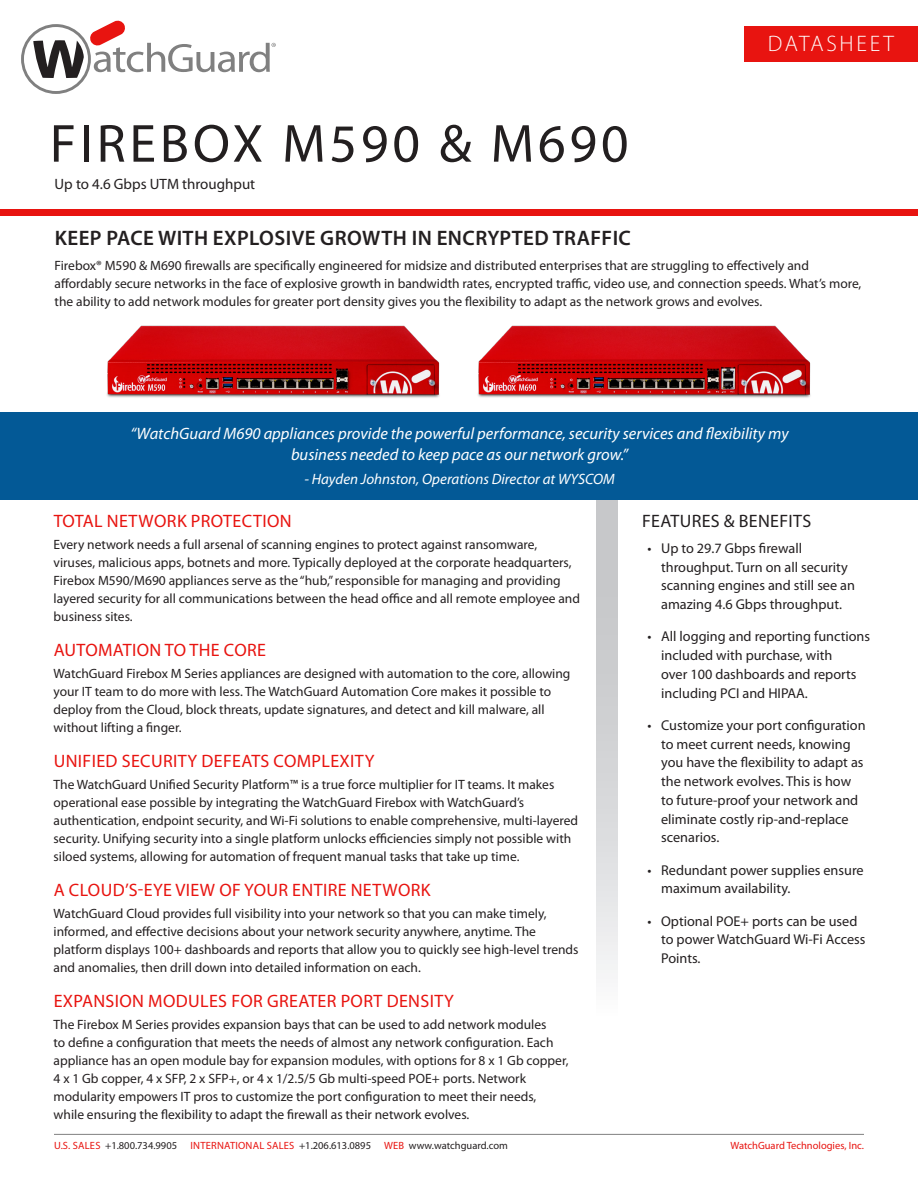
<style>
.page{position:relative;width:918px;height:1188px;background:#fff}
.page>*{position:absolute;margin:0;border:0;box-sizing:border-box;transform-origin:0 0}
.t1{font:54px "Myriad Pro";letter-spacing:.07em;color:#231f20}
.Datasheet_Top-Right{font:300 22.5px "Myriad Pro";letter-spacing:.12em;color:#fff}
.Sub-Head__Black{font:600 21px "Myriad Pro";letter-spacing:.02em;color:#231f20}
.Sub-Head__Red{font:18px "Myriad Pro";letter-spacing:.02em;color:#e81410}
.Sub-Head__F_B{font:18px "Myriad Pro";letter-spacing:.02em;color:#231f20}
.Quote_Copy{font:italic 16.5px/21px "Myriad Pro";color:#fff;text-align:center}
.Quote_Author{font:italic 15px "Myriad Pro";color:#fff}
.Subtitle{font:15px "Myriad Pro";color:#231f20}
.t2{font:14.25px/18.8px "Myriad Pro";color:#231f20}
.Body_copy{font:13.5px/18px "Myriad Pro";color:#231f20}
.t3{font:10.5px "Myriad Pro";color:#231f20}
.t4{font:10.5px "Myriad Pro";color:#e81410}
.s1{color:#e81410}
</style>
<div class="page">
<hr style="left:54px;top:1134px;width:810px;height:1px;background:#808080">
<svg style="left:21px;top:20px;width:255px;height:74px"></svg>
<div style="left:596px;top:500px;width:22px;height:604px;background:linear-gradient(to bottom,#bbbcbf,#fff)"></div>
<div style="left:0;top:412px;width:918px;height:88px;background:#035996"></div>
<div style="left:0;top:209px;width:918px;height:6px;background:#e81410"></div>
<img style="left:478px;top:325px;width:333px;height:73px">
<img style="left:107px;top:325px;width:333px;height:73px">
<div style="left:744px;top:27px;width:174px;height:35px;background:#e81410"></div>
<p class="t1" style="left:50px;top:110px;width:580px">FIREBOX M590 &amp; M690</p>
<p class="Subtitle" style="left:55px;top:175px;width:202px">Up to 4.6 Gbps UTM throughput</p>
<p class="Datasheet_Top-Right" style="left:768px;top:30px;width:127px">DATASHEET</p>
<p class="Sub-Head__Black" style="left:55px;top:224px;width:578px">KEEP PACE WITH EXPLOSIVE GROWTH IN ENCRYPTED TRAFFIC</p>
<p class="Body_copy" style="left:55px;top:256px;width:808px">Firebox® M590 &amp; M690 firewalls are specifically engineered for midsize and distributed enterprises that are struggling to effectively and affordably secure networks in the face of explosive growth in bandwidth rates, encrypted traffic, video use, and connection speeds. What’s more, the ability to add network modules for greater port density gives you the flexibility to adapt as the network grows and evolves.</p>
<p class="Quote_Copy" style="left:130px;top:423px;width:660px">“WatchGuard M690 appliances provide the powerful performance, security services and flexibility my business needed to keep pace as our network grow.”</p>
<p class="Quote_Author" style="left:304px;top:470px;width:312px">- Hayden Johnston, Operations Director at WYSCOM</p>
<p class="Sub-Head__Red" style="left:54px;top:510px;width:239px">TOTAL NETWORK PROTECTION</p>
<p class="Body_copy" style="left:54px;top:535px;width:528px">Every network needs a full arsenal of scanning engines to protect against ransomware, viruses, malicious apps, botnets and more. Typically deployed at the corporate headquarters, Firebox M590/M690 appliances serve as the “hub,” responsible for managing and providing layered security for all communications between the head office and all remote employee and business sites.</p>
<p class="Sub-Head__Red" style="left:54px;top:639px;width:214px">AUTOMATION TO THE CORE</p>
<p class="Body_copy" style="left:54px;top:664px;width:518px">WatchGuard Firebox M Series appliances are designed with automation to the core, allowing your IT team to do more with less. The WatchGuard Automation Core makes it possible to deploy from the Cloud, block threats, update signatures, and detect and kill malware, all without lifting a finger.</p>
<p class="Sub-Head__Red" style="left:54px;top:750px;width:322px">UNIFIED SECURITY DEFEATS COMPLEXITY</p>
<p class="Body_copy" style="left:54px;top:775px;width:526px">The WatchGuard Unified Security Platform™ is a true force multiplier for IT teams. It makes operational ease possible by integrating the WatchGuard Firebox with WatchGuard’s authentication, endpoint security, and Wi-Fi solutions to enable comprehensive, multi-layered security. Unifying security into a single platform unlocks efficiencies simply not possible with siloed systems, allowing for automation of frequent manual tasks that take up time.</p>
<p class="Sub-Head__Red" style="left:54px;top:879px;width:378px">A CLOUD’S-EYE VIEW OF YOUR ENTIRE NETWORK</p>
<p class="Body_copy" style="left:54px;top:904px;width:526px">WatchGuard Cloud provides full visibility into your network so that you can make timely, informed, and effective decisions about your network security anywhere, anytime. The platform displays 100+ dashboards and reports that allow you to quickly see high-level trends and anomalies, then drill down into detailed information on each.</p>
<p class="Sub-Head__Red" style="left:54px;top:990px;width:402px">EXPANSION MODULES FOR GREATER PORT DENSITY</p>
<p class="Body_copy" style="left:54px;top:1015px;width:516px">The Firebox M Series provides expansion bays that can be used to add network modules<br>to define a configuration that meets the needs of almost any network configuration. Each appliance has an open module bay for expansion modules, with options for 8 x 1 Gb copper, 4 x 1 Gb copper, 4 x SFP, 2 x SFP+, or 4 x 1/2.5/5 Gb multi-speed POE+ ports. Network modularity empowers IT pros to customize the port configuration to meet their needs, while ensuring the flexibility to adapt the firewall as their network evolves.</p>
<p class="Sub-Head__F_B" style="left:642px;top:510px;width:171px">FEATURES &amp; BENEFITS</p>
<p class="t2" style="left:661px;top:539px;width:195px;text-indent:-14px">• Up to 29.7 Gbps firewall throughput. Turn on all security scanning engines and still see an amazing 4.6 Gbps throughput.</p>
<p class="t2" style="left:661px;top:627px;width:210px;text-indent:-14px">• All logging and reporting functions included with purchase, with<br>over 100 dashboards and reports including PCI and HIPAA.</p>
<p class="t2" style="left:661px;top:716px;width:206px;text-indent:-14px">• Customize your port configuration to meet current needs, knowing you have the flexibility to adapt as the network evolves. This is how to future-proof your network and eliminate costly rip-and-replace scenarios.</p>
<p class="t2" style="left:661px;top:860px;width:204px;text-indent:-14px">• Redundant power supplies ensure maximum availability.</p>
<p class="t2" style="left:661px;top:911px;width:206px;text-indent:-14px">• Optional POE+ ports can be used to power WatchGuard Wi-Fi Access<br>Points.</p>
<p class="t3" style="left:54px;top:1139px;width:125px"><span class="s1">U.S. SALES</span> +1.800.734.9905</p>
<p class="t3" style="left:191px;top:1139px;width:319px"><span class="s1">INTERNATIONAL SALES</span> +1.206.613.0895 <span class="s1">WEB</span> www.watchguard.com</p>
<p class="t4" style="left:731px;top:1139px;width:135px">WatchGuard Technologies, Inc.</p>
</div>
